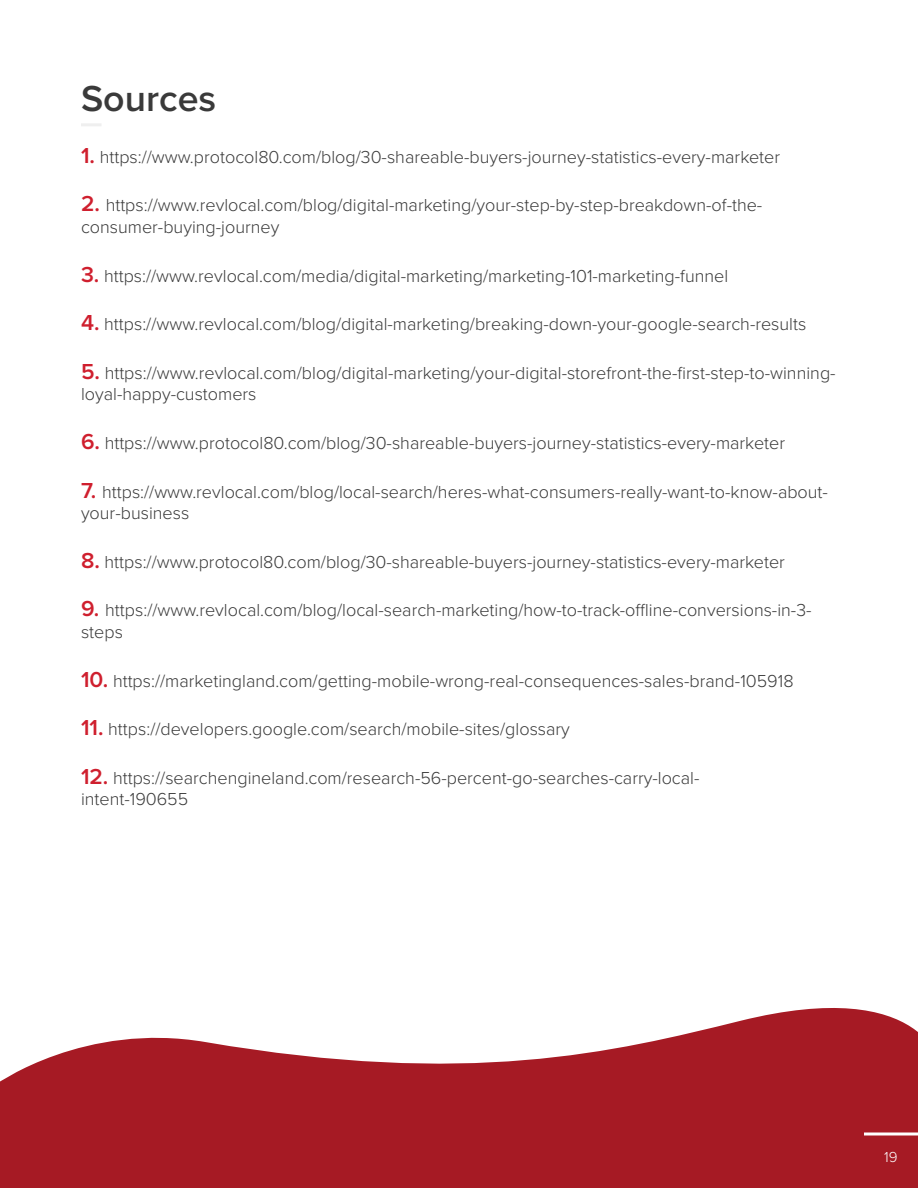
<style>
.page{position:relative;width:918px;height:1188px;background:#fff}
.page>*{position:absolute;margin:0;border:0;box-sizing:border-box;transform-origin:0 0}
.t1{font:600 37.5px "Proxima Nova";color:#3a3a3a}
.t2{font:300 18px/21.6px "Proxima Nova";color:#3a3a3a}
.t3{font:300 15px "Proxima Nova";color:#fff}
.s1{font-weight:600;font-size:22.5px;color:#cf1f2e}
</style>
<div class="page">
<svg style="left:0;top:1008px;width:918px;height:180px;fill:#a61a24"></svg>
<svg style="left:864px;top:1132px;width:54px;height:4px"></svg>
<hr style="left:81px;top:123px;width:21px;height:3px;background:#efefef">
<p class="t1" style="left:81px;top:70px;width:137px">Sources</p>
<p class="t2" style="left:81px;top:145px;width:701px"><span class="s1">1.</span> https://www.protocol80.com/blog/30-shareable-buyers-journey-statistics-every-marketer</p>
<p class="t2" style="left:81px;top:194px;width:683px"><span class="s1">2.</span> https://www.revlocal.com/blog/digital-marketing/your-step-by-step-breakdown-of-the&shy;consumer-buying-journey</p>
<p class="t2" style="left:81px;top:264px;width:649px"><span class="s1">3.</span> https://www.revlocal.com/media/digital-marketing/marketing-101-marketing-funnel</p>
<p class="t2" style="left:81px;top:312px;width:727px"><span class="s1">4.</span> https://www.revlocal.com/blog/digital-marketing/breaking-down-your-google-search-results</p>
<p class="t2" style="left:81px;top:361px;width:756px"><span class="s1">5.</span> https://www.revlocal.com/blog/digital-marketing/your-digital-storefront-the-first-step-to-winning&shy;loyal-happy-customers</p>
<p class="t2" style="left:81px;top:431px;width:706px"><span class="s1">6.</span> https://www.protocol80.com/blog/30-shareable-buyers-journey-statistics-every-marketer</p>
<p class="t2" style="left:81px;top:480px;width:749px"><span class="s1">7.</span> https://www.revlocal.com/blog/local-search/heres-what-consumers-really-want-to-know-about&shy;your-business</p>
<p class="t2" style="left:81px;top:550px;width:705px"><span class="s1">8.</span> https://www.protocol80.com/blog/30-shareable-buyers-journey-statistics-every-marketer</p>
<p class="t2" style="left:81px;top:599px;width:732px"><span class="s1">9.</span> https://www.revlocal.com/blog/local-search-marketing/how-to-track-offline-conversions-in-3- steps</p>
<p class="t2" style="left:81px;top:669px;width:714px"><span class="s1">10.</span> https://marketingland.com/getting-mobile-wrong-real-consequences-sales-brand-105918</p>
<p class="t2" style="left:81px;top:717px;width:490px"><span class="s1">11.</span> https://developers.google.com/search/mobile-sites/glossary</p>
<p class="t2" style="left:81px;top:766px;width:620px"><span class="s1">12.</span> https://searchengineland.com/research-56-percent-go-searches-carry-local-</p>
<p class="t2" style="left:81px;top:788px;width:109px">intent-190655</p>
<p class="t3" style="left:884px;top:1145px;width:15px">19</p>
</div>
